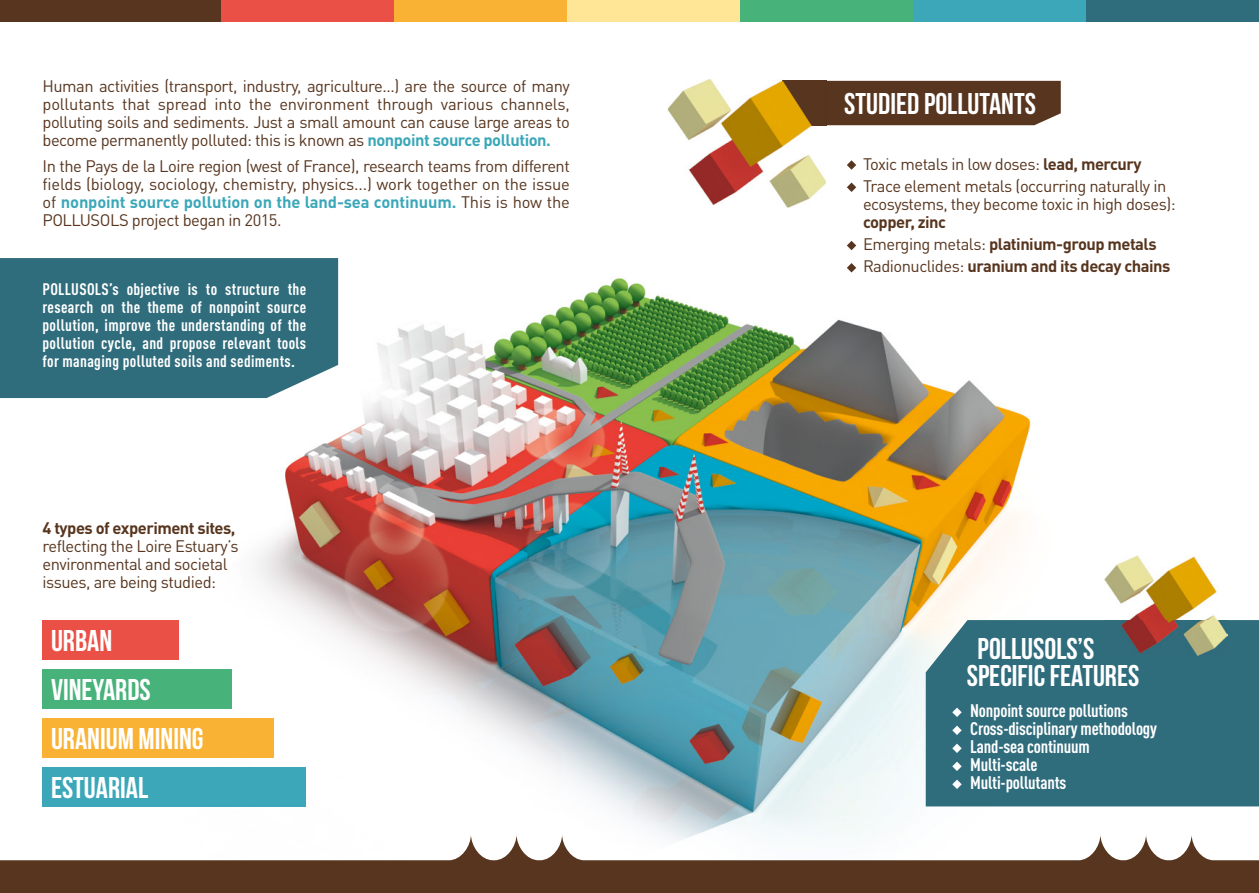
<style>
.page{position:relative;width:1259px;height:893px;background:#fff}
.page>*{position:absolute;margin:0;border:0;box-sizing:border-box;transform-origin:0 0}
.t1{font:700 30px/48.9px "Bebas Neue";color:#fff}
.t2{font:700 condensed 18px/18px "DIN Pro";letter-spacing:-.01em;color:#fff}
.t3{font:16.5px/18px "DIN Pro";letter-spacing:-.03em;color:#57351e;text-align:justify}
.t4{font:700 condensed 16.5px/18px "DIN Pro";letter-spacing:.02em;color:#fff;text-align:justify}
.t5{font:700 16.5px/22.2px "DIN Pro";letter-spacing:-.03em;color:#57351e}
.s1{font-weight:700;color:#3ba7b8}
.s2{font-weight:700}
.s3{font-weight:400}
</style>
<div class="page">
<img style="left:4px;top:21px;width:1255px;height:813px">
<div style="left:1085px;top:0;width:174px;height:21px;background:#2f6c7c"></div>
<div style="left:912px;top:0;width:173px;height:21px;background:#3ba7b8"></div>
<div style="left:739px;top:0;width:173px;height:21px;background:#47b27a"></div>
<div style="left:567px;top:0;width:173px;height:21px;background:#ffe596"></div>
<div style="left:394px;top:0;width:173px;height:21px;background:#f9b234"></div>
<div style="left:221px;top:0;width:173px;height:21px;background:#ea5045"></div>
<div style="left:0;top:0;width:221px;height:21px;background:#57351e"></div>
<div style="left:925px;top:620px;width:334px;height:186px;background:#2f6c7c"></div>
<div style="left:0;top:258px;width:338px;height:140px;background:#2f6c7c"></div>
<svg style="left:0;top:834px;width:1259px;height:59px;fill:#57351e"></svg>
<div style="left:43px;top:620px;width:136px;height:40px;background:#ea5045"></div>
<div style="left:43px;top:669px;width:189px;height:40px;background:#47b27a"></div>
<div style="left:43px;top:718px;width:231px;height:39px;background:#f9b234"></div>
<div style="left:43px;top:767px;width:263px;height:39px;background:#3ba7b8"></div>
<div style="left:826px;top:81px;width:234px;height:44px;background:#57351e"></div>
<img style="left:668px;top:79px;width:158px;height:129px">
<img style="left:782px;top:81px;width:44px;height:44px">
<svg style="left:847px;top:160px;width:9px;height:10px"></svg>
<svg style="left:847px;top:183px;width:9px;height:9px"></svg>
<svg style="left:847px;top:241px;width:9px;height:9px"></svg>
<svg style="left:847px;top:263px;width:9px;height:9px"></svg>
<img style="left:1104px;top:555px;width:123px;height:100px">
<svg style="left:952px;top:708px;width:9px;height:9px"></svg>
<svg style="left:952px;top:726px;width:9px;height:9px"></svg>
<svg style="left:952px;top:744px;width:9px;height:9px"></svg>
<svg style="left:952px;top:762px;width:9px;height:9px"></svg>
<svg style="left:952px;top:780px;width:9px;height:9px"></svg>
<p class="t3" style="left:43px;top:75px;width:529px">Human activities (transport, industry, agriculture...) are the source of many pollutants that spread into the environment through various channels, polluting soils and sediments. Just a small amount can cause large areas to become permanently polluted: this is known as <span class="s1">nonpoint source pollution.</span></p>
<p class="t3" style="left:43px;top:156px;width:529px">In the Pays de la Loire region (west of France), research teams from different fields (biology, sociology, chemistry, physics...) work together on the issue of <span class="s1">nonpoint source pollution on the land-sea continuum.</span> This is how the POLLUSOLS project began in 2015.</p>
<p class="t4" style="left:43px;top:278px;width:265px">POLLUSOLS’s objective is to structure the research on the theme of nonpoint source pollution, improve the understanding of the pollution cycle, and propose relevant tools for managing polluted soils and sediments.</p>
<p class="t5" style="left:43px;top:515px;width:194px">4 types of experiment sites,</p>
<p class="t3" style="left:43px;top:536px;width:197px;text-align:left">reflecting the Loire Estuary’s environmental and societal issues, are being studied:</p>
<h1 class="t1" style="left:51px;top:616px;width:154px">URBAN<br>VINEYARDS<br>URANIUM MINING<br>ESTUARIAL</h1>
<h1 class="t1" style="left:844px;top:79px;width:193px">STUDIED POLLUTANTS</h1>
<p class="t3" style="left:863px;top:151px;width:305px;line-height:22.2px">Toxic metals in low doses: <span class="s2">lead, mercury<br></span>Trace element metals (occurring naturally in</p>
<p class="t3" style="left:863px;top:193px;width:314px">ecosystems, they become toxic in high doses):</p>
<p class="t5" style="left:863px;top:209px;width:309px">copper, zinc<br><span class="s3">Emerging metals:</span> platinium-group metals<br><span class="s3">Radionuclides:</span> uranium and its decay chains</p>
<h1 class="t1" style="left:966px;top:635px;width:174px;line-height:27px;text-indent:11px">POLLUSOLS’S<br>SPECIFIC FEATURES</h1>
<p class="t2" style="left:970px;top:700px;width:188px">Nonpoint source pollutions<br>Cross-disciplinary methodology<br>Land-sea continuum<br>Multi-scale<br>Multi-pollutants</p>
</div>
